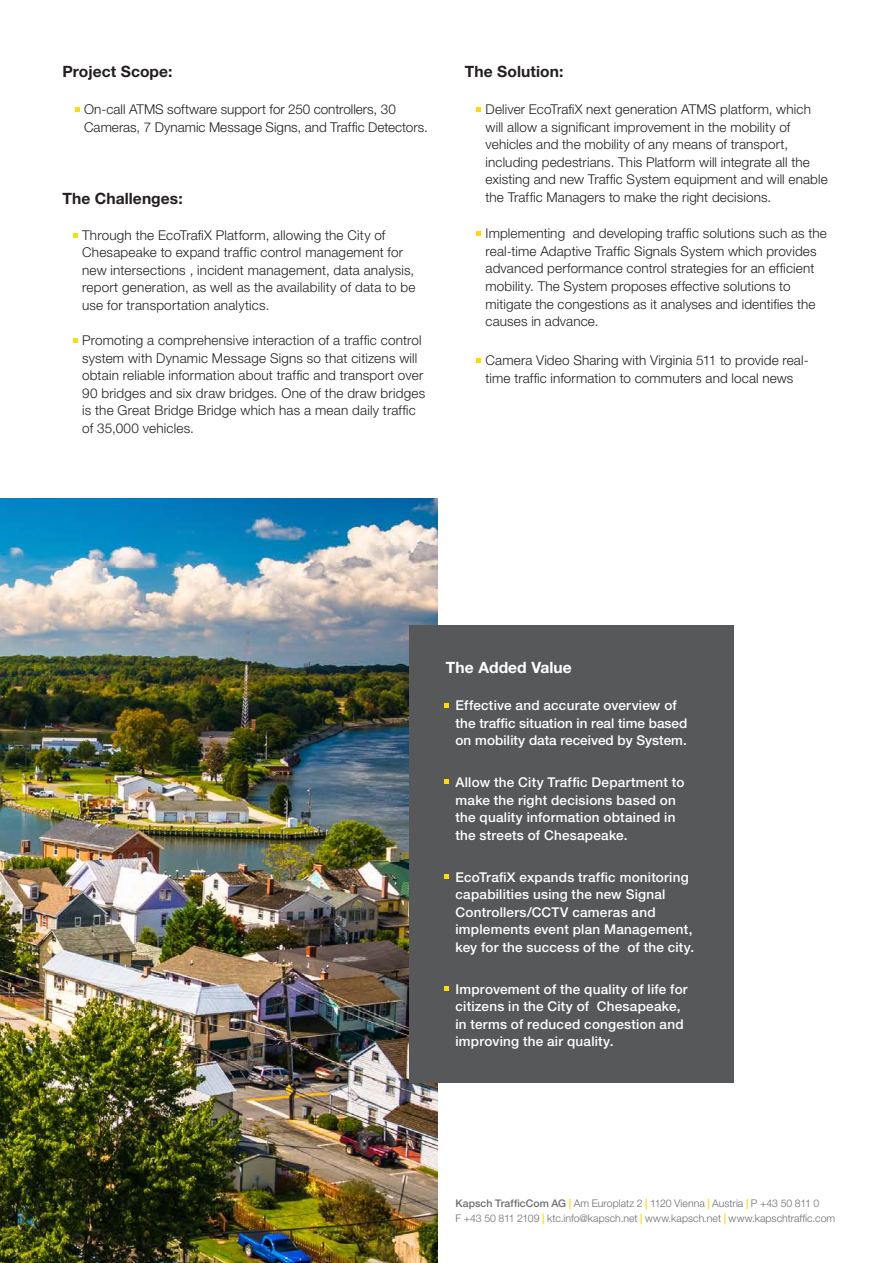
<style>
.page{position:relative;width:893px;height:1263px;background:#fff}
.page>*{position:absolute;margin:0;border:0;box-sizing:border-box;transform-origin:0 0}
.t1{font:700 15.6px "Helvetica Neue LT Pro";letter-spacing:.005em;color:#231f20}
.t2{font:700 15.6px "Helvetica Neue LT Pro";letter-spacing:.005em;color:#fff}
.t3{font:300 13.5px/17.5px "Helvetica Neue LT Pro";letter-spacing:.01em;color:#231f20}
.t4{font:500 13.5px/17.5px "Helvetica Neue LT Pro";letter-spacing:.015em;color:#fff}
.t5{font:300 10.5px/15px "Helvetica Neue LT Pro";color:#6c6d70}
.s1{font-weight:500}
.s2{font-weight:500;color:#ffdc01}
</style>
<div class="page">
<img style="left:0;top:498px;width:437px;height:765px">
<div style="left:409px;top:625px;width:325px;height:457px;background:#57585a"></div>
<svg style="left:75px;top:107px;width:5px;height:4px"></svg>
<svg style="left:73px;top:234px;width:5px;height:4px"></svg>
<svg style="left:476px;top:107px;width:4px;height:4px"></svg>
<svg style="left:476px;top:232px;width:4px;height:4px"></svg>
<svg style="left:476px;top:358px;width:4px;height:4px"></svg>
<svg style="left:444px;top:703px;width:5px;height:4px"></svg>
<svg style="left:444px;top:779px;width:5px;height:5px"></svg>
<svg style="left:444px;top:874px;width:5px;height:4px"></svg>
<svg style="left:73px;top:338px;width:5px;height:5px"></svg>
<svg style="left:444px;top:987px;width:5px;height:4px"></svg>
<p class="t1" style="left:62px;top:62px;width:112px">Project Scope:</p>
<p class="t1" style="left:465px;top:62px;width:100px">The Solution:</p>
<p class="t3" style="left:84px;top:100px;width:345px">On-call ATMS software support for 250 controllers, 30<br>Cameras, 7 Dynamic Message Signs, and Traffic Detectors.</p>
<p class="t3" style="left:486px;top:100px;width:344px">Deliver EcoTrafiX next generation ATMS platform, which will allow a significant improvement in the mobility of vehicles and the mobility of any means of transport, including pedestrians. This Platform will integrate all the existing and new Traffic System equipment and will enable the Traffic Managers to make the right decisions.</p>
<p class="t3" style="left:486px;top:224px;width:343px">Implementing and developing traffic solutions such as the real-time Adaptive Traffic Signals System which provides advanced performance control strategies for an efficient mobility. The System proposes effective solutions to mitigate the congestions as it analyses and identifies the causes in advance.</p>
<p class="t3" style="left:486px;top:351px;width:325px">Camera Video Sharing with Virginia 511 to provide real&shy;time traffic information to commuters and local news</p>
<p class="t1" style="left:62px;top:189px;width:122px">The Challenges:</p>
<p class="t3" style="left:82px;top:226px;width:335px">Through the EcoTrafiX Platform, allowing the City of Chesapeake to expand traffic control management for new intersections , incident management, data analysis, report generation, as well as the availability of data to be use for transportation analytics.</p>
<p class="t3" style="left:82px;top:331px;width:345px">Promoting a comprehensive interaction of a traffic control system with Dynamic Message Signs so that citizens will obtain reliable information about traffic and transport over 90 bridges and six draw bridges. One of the draw bridges is the Great Bridge Bridge which has a mean daily traffic of 35,000 vehicles.</p>
<p class="t2" style="left:446px;top:658px;width:127px">The Added Value</p>
<p class="t4" style="left:455px;top:697px;width:233px;line-height:17.1px">Effective and accurate overview of the traffic situation in real time based on mobility data received by System.</p>
<p class="t4" style="left:455px;top:773px;width:230px">Allow the City Traffic Department to make the right decisions based on the quality information obtained in the streets of Chesapeake.</p>
<p class="t4" style="left:455px;top:868px;width:240px">EcoTrafiX expands traffic monitoring capabilities using the new Signal Controllers/CCTV cameras and implements event plan Management, key for the success of the of the city.</p>
<p class="t4" style="left:455px;top:980px;width:234px">Improvement of the quality of life for citizens in the City of Chesapeake, in terms of reduced congestion and improving the air quality.</p>
<p class="t5" style="left:455px;top:1196px;width:381px"><span class="s1">Kapsch TrafficCom AG</span> <span class="s2">|</span> Am Europlatz 2 <span class="s2">|</span> 1120 Vienna <span class="s2">|</span> Austria <span class="s2">|</span> P +43 50 811 0<br>F +43 50 811 2109 <span class="s2">|</span> ktc.info@kapsch.net <span class="s2">|</span> www.kapsch.net <span class="s2">|</span> www.kapschtraffic.com</p>
</div>
